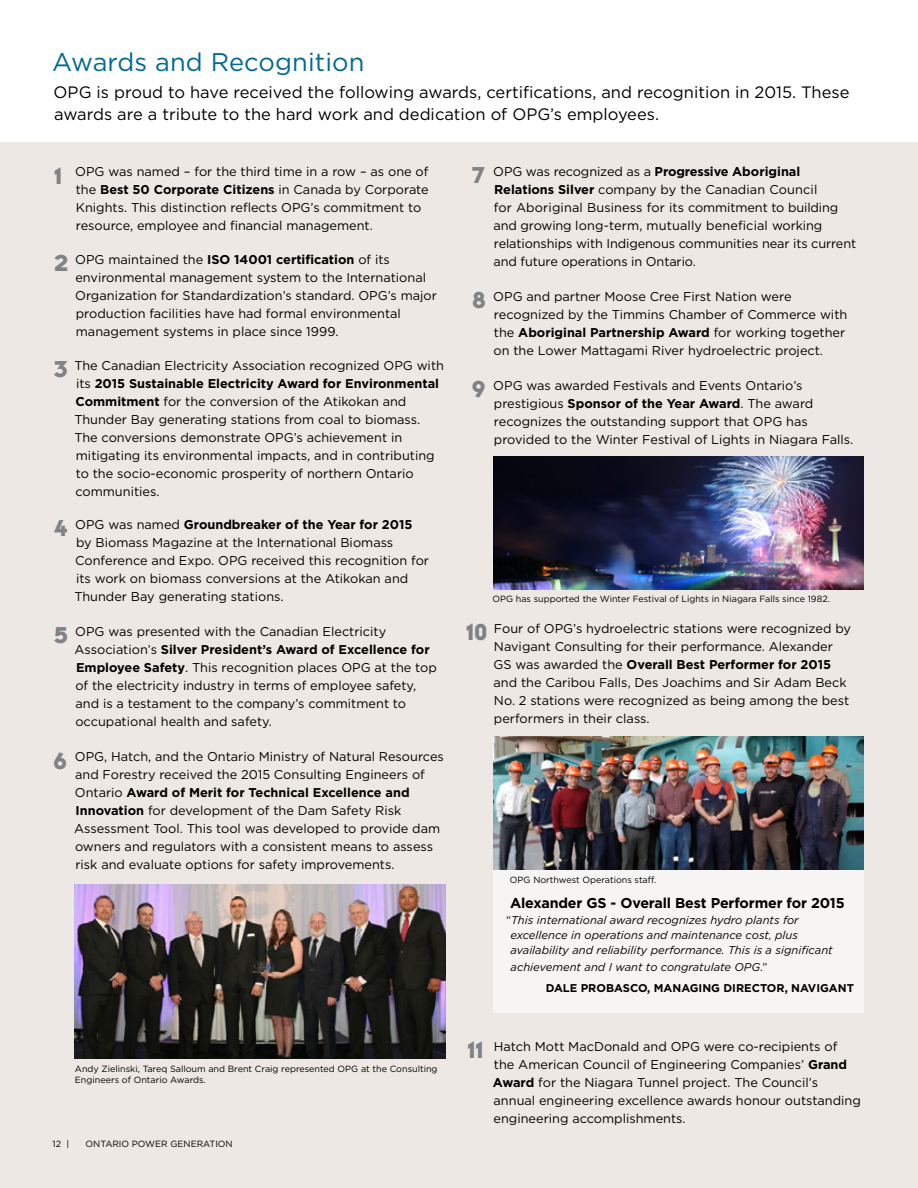
<style>
.page{position:relative;width:918px;height:1188px;background:#fff}
.page>*{position:absolute;margin:0;border:0;box-sizing:border-box;transform-origin:0 0}
.t1{font:25.5px "Gotham";letter-spacing:.005em;color:#006991}
.t2{font:25.5px "Bonn Bold Caps";color:#808285}
.t3{font:16.5px/22.5px "Gotham";color:#000}
.t4{font:700 14.25px "Gotham";letter-spacing:-.01em;color:#000}
.t5{font:12.75px/18px "Gotham";color:#000}
.t6{font:italic 11.25px/15px "Gotham";color:#000}
.t7{font:700 11.25px/21px "Gotham";color:#000}
.t8{font:9px/10.8px "Gotham";color:#000}
.s1{font-weight:700}
.s2{font-style:normal}
.s3{font-weight:400;font-style:italic}
.s4{font-weight:400}
</style>
<div class="page">
<div style="left:0;top:142px;width:918px;height:1046px;background:#ede8e3"></div>
<img style="left:75px;top:884px;width:371px;height:175px">
<img style="left:493px;top:457px;width:371px;height:132px">
<img style="left:494px;top:737px;width:370px;height:133px">
<div style="left:493px;top:870px;width:371px;height:142px;background:#f7f5f3"></div>
<h1 class="t1" style="left:52px;top:46px;width:314px">Awards and Recognition</h1>
<p class="t3" style="left:54px;top:80px;width:797px">OPG is proud to have received the following awards, certifications, and recognition in 2015. These awards are a tribute to the hard work and dedication of OPG’s employees.</p>
<h1 class="t2" style="left:54px;top:163px;width:10px">1</h1>
<p class="t5" style="left:75px;top:162px;width:355px">OPG was named – for the third time in a row – as one of the <span class="s1">Best 50 Corporate Citizens</span> in Canada by Corporate Knights. This distinction reflects OPG’s commitment to resource, employee and financial management.</p>
<p class="t5" style="left:75px;top:250px;width:363px">OPG maintained the <span class="s1">ISO 14001 certification</span> of its environmental management system to the International Organization for Standardization’s standard. OPG’s major production facilities have had formal environmental management systems in place since 1999.</p>
<p class="t5" style="left:74px;top:356px;width:371px">The Canadian Electricity Association recognized OPG with its <span class="s1">2015 Sustainable Electricity Award for Environmental Commitment</span> for the conversion of the Atikokan and Thunder Bay generating stations from coal to biomass.<br>The conversions demonstrate OPG’s achievement in mitigating its environmental impacts, and in contributing to the socio-economic prosperity of northern Ontario communities.</p>
<p class="t5" style="left:74px;top:515px;width:356px">OPG was named <span class="s1">Groundbreaker of the Year for 2015 </span>by Biomass Magazine at the International Biomass Conference and Expo. OPG received this recognition for its work on biomass conversions at the Atikokan and Thunder Bay generating stations.</p>
<p class="t5" style="left:74px;top:622px;width:364px">OPG was presented with the Canadian Electricity Association’s <span class="s1">Silver President’s Award of Excellence for Employee Safety</span>. This recognition places OPG at the top of the electricity industry in terms of employee safety, and is a testament to the company’s commitment to occupational health and safety.</p>
<h1 class="t2" style="left:54px;top:249px;width:15px">2</h1>
<h1 class="t2" style="left:54px;top:355px;width:15px">3</h1>
<h1 class="t2" style="left:54px;top:515px;width:14px">4</h1>
<h1 class="t2" style="left:54px;top:621px;width:15px">5</h1>
<h1 class="t2" style="left:54px;top:748px;width:15px">6</h1>
<p class="t5" style="left:74px;top:747px;width:371px">OPG, Hatch, and the Ontario Ministry of Natural Resources and Forestry received the 2015 Consulting Engineers of Ontario <span class="s1">Award of Merit for Technical Excellence and Innovation</span> for development of the Dam Safety Risk Assessment Tool. This tool was developed to provide dam owners and regulators with a consistent means to assess risk and evaluate options for safety improvements.</p>
<p class="t8" style="left:75px;top:1063px;width:364px">Andy Zielinski, Tareq Salloum and Brent Craig represented OPG at the Consulting<br>Engineers of Ontario Awards.</p>
<p class="t8" style="left:53px;top:1139px;width:18px">12 |</p>
<p class="t8" style="left:86px;top:1139px;width:149px">ONTARIO POWER GENERATION</p>
<h1 class="t2" style="left:472px;top:161px;width:14px">7</h1>
<p class="t5" style="left:493px;top:162px;width:364px">OPG was recognized as a <span class="s1">Progressive Aboriginal Relations Silver</span> company by the Canadian Council<br>for Aboriginal Business for its commitment to building and growing long-term, mutually beneficial working relationships with Indigenous communities near its current and future operations in Ontario.</p>
<h1 class="t2" style="left:472px;top:287px;width:15px">8</h1>
<p class="t5" style="left:493px;top:288px;width:356px">OPG and partner Moose Cree First Nation were recognized by the Timmins Chamber of Commerce with the <span class="s1">Aboriginal Partnership Award</span> for working together on the Lower Mattagami River hydroelectric project.</p>
<h1 class="t2" style="left:472px;top:375px;width:15px">9</h1>
<p class="t5" style="left:493px;top:376px;width:362px">OPG was awarded Festivals and Events Ontario’s prestigious <span class="s1">Sponsor of the Year Award</span>. The award recognizes the outstanding support that OPG has provided to the Winter Festival of Lights in Niagara Falls.</p>
<p class="t8" style="left:492px;top:593px;width:339px">OPG has supported the Winter Festival of Lights in Niagara Falls since 1982.</p>
<h1 class="t2" style="left:466px;top:618px;width:23px">10</h1>
<p class="t5" style="left:494px;top:619px;width:359px">Four of OPG’s hydroelectric stations were recognized by Navigant Consulting for their performance. Alexander GS was awarded the <span class="s1">Overall Best Performer for 2015 </span>and the Caribou Falls, Des Joachims and Sir Adam Beck No. 2 stations were recognized as being among the best performers in their class.</p>
<p class="t8" style="left:510px;top:874px;width:148px">OPG Northwest Operations staff.</p>
<p class="t4" style="left:510px;top:893px;width:336px">Alexander GS - Overall Best Performer for 2015</p>
<p class="t6" style="left:511px;top:913px;width:324px;text-indent:-4px"><span class="s2">“</span>This international award recognizes hydro plants for excellence in operations and maintenance cost, plus availability and reliability performance. This is a significant</p>
<p class="t7" style="left:546px;top:956px;width:310px;text-indent:-35px"><span class="s3">achievement and I want to congratulate OPG</span><span class="s4">.”<br></span>DALE PROBASCO, MANAGING DIRECTOR, NAVIGANT</p>
<h1 class="t2" style="left:468px;top:1037px;width:18px">11</h1>
<p class="t5" style="left:493px;top:1038px;width:369px">Hatch Mott MacDonald and OPG were co-recipients of<br>the American Council of Engineering Companies’ <span class="s1">Grand Award</span> for the Niagara Tunnel project. The Council’s annual engineering excellence awards honour outstanding engineering accomplishments.</p>
</div>
